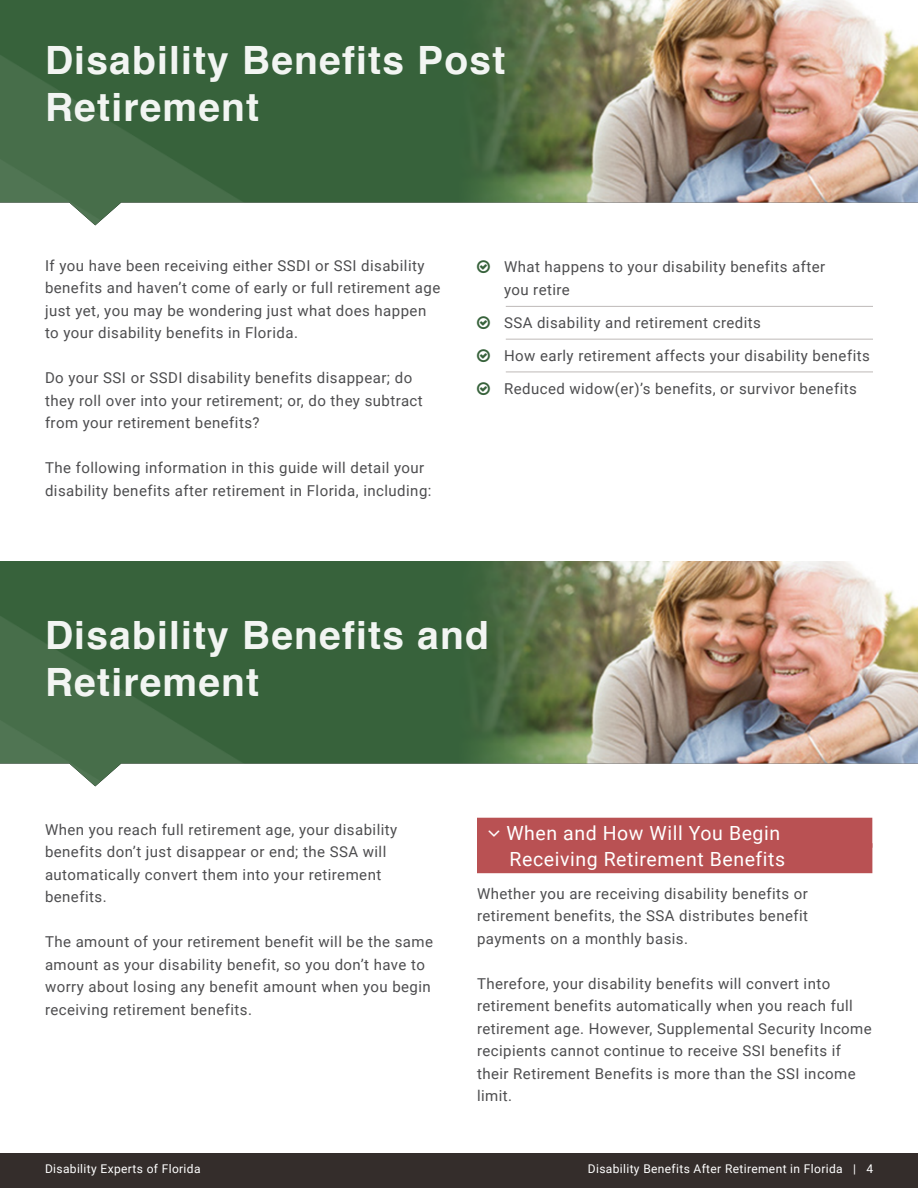
<style>
.page{position:relative;width:918px;height:1188px;background:#fff}
.page>*{position:absolute;margin:0;border:0;box-sizing:border-box;transform-origin:0 0}
.t1{font:700 39px/46.8px "Helvetica";letter-spacing:.03em;color:#fff}
.t2{font:19.5px/25.5px "Roboto";letter-spacing:.03em;color:#fff}
.t3{font:15px/22.5px "Roboto";letter-spacing:.03em;color:#4d4d4f}
.t4{font:12px "Roboto";letter-spacing:.03em;color:#fff}
</style>
<div class="page">
<img style="left:0;top:0;width:918px;height:225px">
<img style="left:0;top:561px;width:918px;height:225px">
<div style="left:477px;top:818px;width:395px;height:30px;background:#b95153"></div>
<div style="left:477px;top:843px;width:395px;height:30px;background:#b95153"></div>
<hr style="left:506px;top:306px;width:367px;height:1px;background:#beb9b8">
<hr style="left:506px;top:339px;width:367px;height:1px;background:#beb9b8">
<hr style="left:506px;top:372px;width:367px;height:1px;background:#beb9b8">
<div style="left:0;top:1154px;width:918px;height:34px;background:#342d2b"></div>
<h1 class="t1" style="left:45px;top:38px;width:462px">Disability Benefits Post<br>Retirement</h1>
<p class="t3" style="left:45px;top:254px;width:397px">If you have been receiving either SSDI or SSI disability benefits and haven’t come of early or full retirement age just yet, you may be wondering just what does happen to your disability benefits in Florida.</p>
<p class="t3" style="left:45px;top:366px;width:379px">Do your SSI or SSDI disability benefits disappear; do they roll over into your retirement; or, do they subtract from your retirement benefits?</p>
<p class="t3" style="left:45px;top:456px;width:388px">The following information in this guide will detail your disability benefits after retirement in Florida, including:</p>
<p class="t3" style="left:504px;top:255px;width:323px">What happens to your disability benefits after you retire</p>
<p class="t3" style="left:504px;top:311px;width:258px">SSA disability and retirement credits</p>
<p class="t3" style="left:504px;top:344px;width:367px">How early retirement affects your disability benefits</p>
<p class="t3" style="left:504px;top:377px;width:354px">Reduced widow(er)’s benefits, or survivor benefits</p>
<h1 class="t1" style="left:45px;top:612px;width:446px">Disability Benefits and<br>Retirement</h1>
<p class="t3" style="left:45px;top:818px;width:354px">When you reach full retirement age, your disability benefits don’t just disappear or end; the SSA will automatically convert them into your retirement benefits.</p>
<p class="t3" style="left:45px;top:930px;width:390px">The amount of your retirement benefit will be the same amount as your disability benefit, so you don’t have to worry about losing any benefit amount when you begin receiving retirement benefits.</p>
<h2 class="t2" style="left:506px;top:820px;width:280px">When and How Will You Begin<br>Receiving Retirement Benefits</h2>
<p class="t3" style="left:477px;top:882px;width:333px;text-align:justify">Whether you are receiving disability benefits or retirement benefits, the SSA distributes benefit payments on a monthly basis.</p>
<p class="t3" style="left:477px;top:972px;width:396px">Therefore, your disability benefits will convert into retirement benefits automatically when you reach full retirement age. However, Supplemental Security Income recipients cannot continue to receive SSI benefits if their Retirement Benefits is more than the SSI income limit.</p>
<p class="t4" style="left:45px;top:1160px;width:157px">Disability Experts of Florida</p>
<p class="t4" style="left:588px;top:1160px;width:287px">Disability Benefits After Retirement in Florida | 4</p>
</div>
